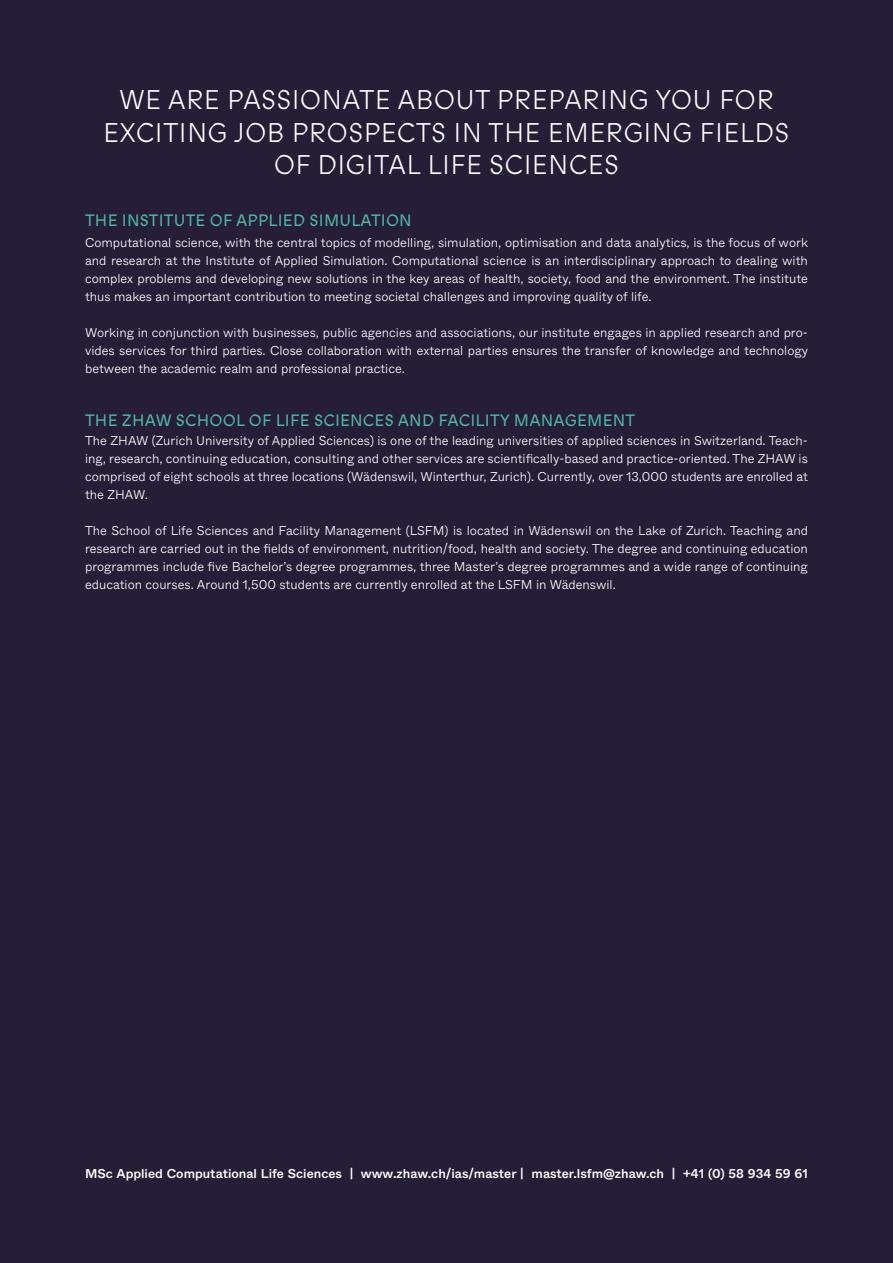
<style>
.page{position:relative;width:893px;height:1263px;background:#261d36}
.page>*{position:absolute;margin:0;border:0;box-sizing:border-box;transform-origin:0 0}
.t1{font:300 27px/32.4px "Prophet";letter-spacing:.01em;color:#fff;text-align:center}
.t2{font:16.5px "Prophet";letter-spacing:.01em;color:#4eb5ac}
.t3{font:300 12.75px/18px "Whyte";color:#fff;text-align:justify}
.t4{font:500 12.75px "Whyte";color:#fff}
</style>
<div class="page">
<h1 class="t1" style="left:103px;top:83px;width:688px">WE ARE PASSIONATE ABOUT PREPARING YOU FOR<br>EXCITING JOB PROSPECTS IN THE EMERGING FIELDS<br>OF DIGITAL LIFE SCIENCES</h1>
<p class="t2" style="left:85px;top:209px;width:328px">THE INSTITUTE OF APPLIED SIMULATION</p>
<p class="t3" style="left:85px;top:233px;width:725px">Computational science, with the central topics of modelling, simulation, optimisation and data analytics, is the focus of work and research at the Institute of Applied Simulation. Computational science is an interdisciplinary approach to dealing with complex problems and developing new solutions in the key areas of health, society, food and the environment. The institute thus makes an important contribution to meeting societal challenges and improving quality of life.</p>
<p class="t3" style="left:85px;top:323px;width:725px">Working in conjunction with businesses, public agencies and associations, our institute engages in applied research and pro&shy;vides services for third parties. Close collaboration with external parties ensures the transfer of knowledge and technology between the academic realm and professional practice.</p>
<p class="t2" style="left:85px;top:409px;width:552px">THE ZHAW SCHOOL OF LIFE SCIENCES AND FACILITY MANAGEMENT</p>
<p class="t3" style="left:85px;top:431px;width:724px">The ZHAW (Zurich University of Applied Sciences) is one of the leading universities of applied sciences in Switzerland. Teach&shy;ing, research, continuing education, consulting and other services are scientifically-based and practice-oriented. The ZHAW is comprised of eight schools at three locations (Wädenswil, Winterthur, Zurich). Currently, over 13,000 students are enrolled at the ZHAW.</p>
<p class="t3" style="left:85px;top:521px;width:724px">The School of Life Sciences and Facility Management (LSFM) is located in Wädenswil on the Lake of Zurich. Teaching and research are carried out in the fields of environment, nutrition/food, health and society. The degree and continuing education programmes include five Bachelor’s degree programmes, three Master’s degree programmes and a wide range of continuing education courses. Around 1,500 students are currently enrolled at the LSFM in Wädenswil.</p>
<p class="t4" style="left:85px;top:1163px;width:724px">MSc Applied Computational Life Sciences | www.zhaw.ch/ias/master | master.lsfm@zhaw.ch | +41 (0) 58 934 59 61</p>
</div>
